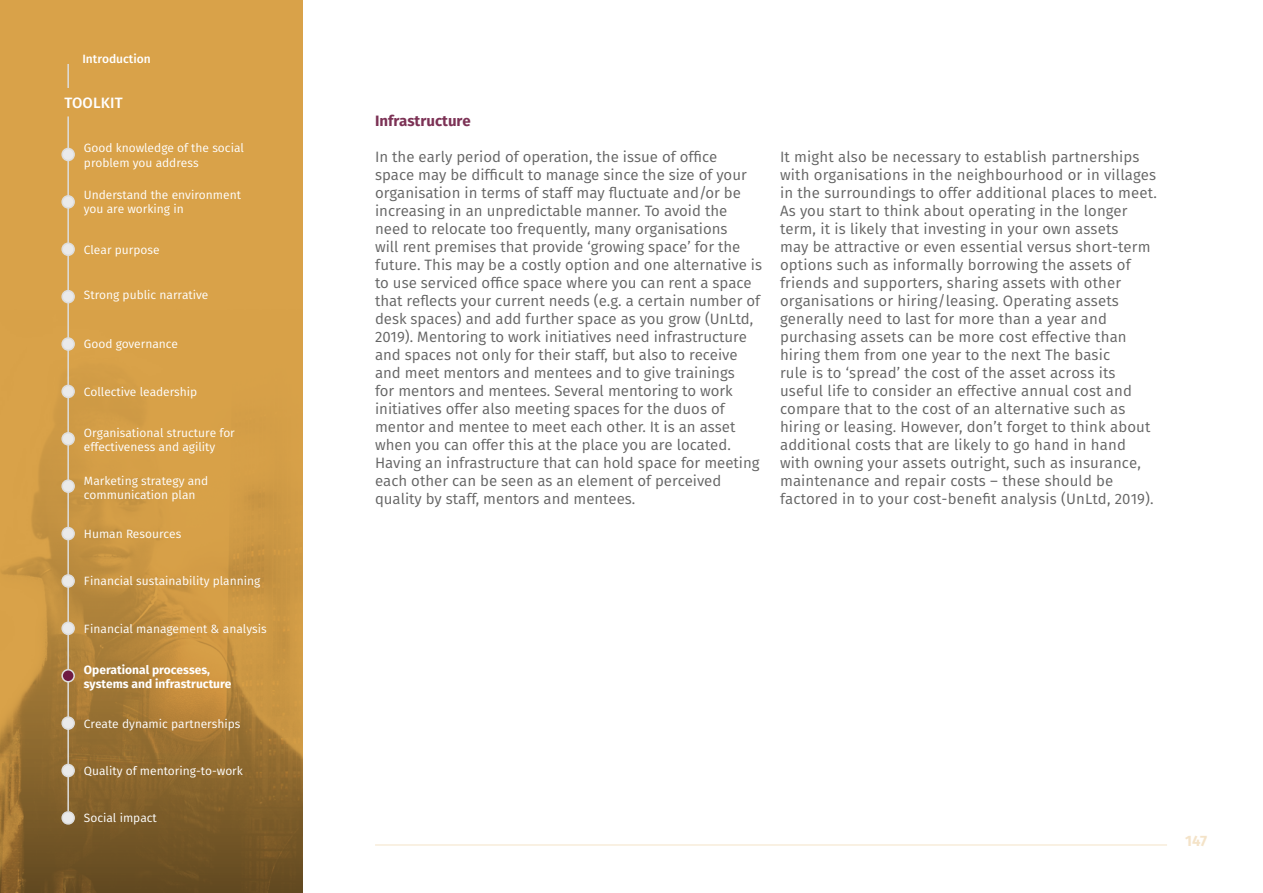
<style>
.page{position:relative;width:1263px;height:893px;background:#fff}
.page>*{position:absolute;margin:0;border:0;box-sizing:border-box;transform-origin:0 0}
.t1{font:15px/18px "Fira Sans";color:#646464}
.t2{font:700 15px "Fira Sans";color:#7c3255}
.t3{font:500 15px "Fira Sans";letter-spacing:.01em;color:#fff}
.t4{font:700 15px "Fira Sans";color:#f4e3c8}
.t5{font:12px/14.4px "Fira Sans";color:#fff}
.t6{font:700 12px/14.4px "Fira Sans";color:#fff}
.t7{font:500 12px "Fira Sans";color:#fff}
</style>
<div class="page">
<svg style="left:0;top:0;width:303px;height:893px;fill:#d7a148"></svg>
<hr style="left:67px;top:116px;width:2px;height:695px;background:#dedede">
<div style="left:62px;top:148px;width:12px;height:12px;background:#eaeaea;border-radius:50%"></div>
<div style="left:61px;top:148px;width:14px;height:13px;border:2px solid #dedede;border-radius:50%"></div>
<div style="left:62px;top:196px;width:12px;height:12px;background:#eaeaea;border-radius:50%"></div>
<div style="left:61px;top:195px;width:14px;height:14px;border:2px solid #dedede;border-radius:50%"></div>
<div style="left:62px;top:243px;width:12px;height:12px;background:#eaeaea;border-radius:50%"></div>
<div style="left:61px;top:242px;width:14px;height:14px;border:2px solid #dedede;border-radius:50%"></div>
<div style="left:62px;top:291px;width:12px;height:12px;background:#eaeaea;border-radius:50%"></div>
<div style="left:61px;top:290px;width:14px;height:13px;border:2px solid #dedede;border-radius:50%"></div>
<div style="left:62px;top:385px;width:12px;height:12px;background:#eaeaea;border-radius:50%"></div>
<div style="left:61px;top:385px;width:14px;height:13px;border:2px solid #dedede;border-radius:50%"></div>
<div style="left:62px;top:338px;width:12px;height:12px;background:#eaeaea;border-radius:50%"></div>
<div style="left:61px;top:337px;width:14px;height:14px;border:2px solid #dedede;border-radius:50%"></div>
<div style="left:62px;top:433px;width:12px;height:12px;background:#eaeaea;border-radius:50%"></div>
<div style="left:61px;top:432px;width:14px;height:14px;border:2px solid #dedede;border-radius:50%"></div>
<div style="left:62px;top:480px;width:12px;height:12px;background:#eaeaea;border-radius:50%"></div>
<div style="left:61px;top:479px;width:14px;height:14px;border:2px solid #dedede;border-radius:50%"></div>
<div style="left:62px;top:528px;width:12px;height:12px;background:#eaeaea;border-radius:50%"></div>
<div style="left:61px;top:527px;width:14px;height:13px;border:2px solid #dedede;border-radius:50%"></div>
<div style="left:62px;top:575px;width:12px;height:12px;background:#eaeaea;border-radius:50%"></div>
<div style="left:61px;top:574px;width:14px;height:14px;border:2px solid #dedede;border-radius:50%"></div>
<div style="left:62px;top:622px;width:12px;height:12px;background:#eaeaea;border-radius:50%"></div>
<div style="left:61px;top:622px;width:14px;height:13px;border:2px solid #dedede;border-radius:50%"></div>
<div style="left:62px;top:670px;width:12px;height:12px;background:#6e1b42;border-radius:50%"></div>
<div style="left:61px;top:669px;width:14px;height:13px;border:2px solid #dedede;border-radius:50%"></div>
<div style="left:62px;top:717px;width:12px;height:12px;background:#eaeaea;border-radius:50%"></div>
<div style="left:61px;top:716px;width:14px;height:14px;border:2px solid #dedede;border-radius:50%"></div>
<div style="left:62px;top:764px;width:12px;height:12px;background:#eaeaea;border-radius:50%"></div>
<div style="left:61px;top:764px;width:14px;height:13px;border:2px solid #dedede;border-radius:50%"></div>
<div style="left:62px;top:812px;width:12px;height:12px;background:#eaeaea;border-radius:50%"></div>
<div style="left:61px;top:811px;width:14px;height:14px;border:2px solid #dedede;border-radius:50%"></div>
<hr style="left:67px;top:64px;width:2px;height:24px;background:#dedede">
<hr style="left:375px;top:845px;width:792px;height:1px;background:#f4e3c8">
<p class="t7" style="left:82px;top:51px;width:70px">Introduction</p>
<p class="t3" style="left:64px;top:92px;width:60px">TOOLKIT</p>
<p class="t5" style="left:84px;top:141px;width:162px">Good knowledge of the social problem you address</p>
<p class="t5" style="left:84px;top:187px;width:159px">Understand the environment you are working in</p>
<p class="t5" style="left:84px;top:242px;width:77px">Clear purpose</p>
<p class="t5" style="left:84px;top:288px;width:126px">Strong public narrative</p>
<p class="t5" style="left:84px;top:337px;width:96px">Good governance</p>
<p class="t5" style="left:84px;top:385px;width:115px">Collective leadership</p>
<p class="t5" style="left:84px;top:425px;width:152px">Organisational structure for effectiveness and agility</p>
<p class="t5" style="left:84px;top:473px;width:126px">Marketing strategy and communication plan</p>
<p class="t5" style="left:84px;top:527px;width:99px">Human Resources</p>
<p class="t5" style="left:84px;top:573px;width:178px">Financial sustainability planning</p>
<p class="t5" style="left:84px;top:621px;width:184px">Financial management &amp; analysis</p>
<p class="t6" style="left:84px;top:662px;width:149px">Operational processes, systems and infrastructure</p>
<p class="t5" style="left:84px;top:716px;width:158px">Create dynamic partnerships</p>
<p class="t5" style="left:84px;top:764px;width:161px">Quality of mentoring-to-work</p>
<p class="t5" style="left:84px;top:810px;width:74px">Social impact</p>
<p class="t2" style="left:375px;top:110px;width:97px">Infrastructure</p>
<p class="t1" style="left:375px;top:148px;width:388px">In the early period of operation, the issue of office<br>space may be difficult to manage since the size of your organisation in terms of staff may fluctuate and/or be increasing in an unpredictable manner. To avoid the need to relocate too frequently, many organisations<br>will rent premises that provide ‘growing space’ for the future. This may be a costly option and one alternative is to use serviced office space where you can rent a space that reflects your current needs (e.g. a certain number of desk spaces) and add further space as you grow (UnLtd, 2019). Mentoring to work initiatives need infrastructure and spaces not only for their staff, but also to receive and meet mentors and mentees and to give trainings<br>for mentors and mentees. Several mentoring to work initiatives offer also meeting spaces for the duos of mentor and mentee to meet each other. It is an asset when you can offer this at the place you are located.<br>Having an infrastructure that can hold space for meeting each other can be seen as an element of perceived quality by staff, mentors and mentees.</p>
<p class="t1" style="left:780px;top:148px;width:378px">It might also be necessary to establish partnerships with organisations in the neighbourhood or in villages in the surroundings to offer additional places to meet.<br>As you start to think about operating in the longer term, it is likely that investing in your own assets<br>may be attractive or even essential versus short-term options such as informally borrowing the assets of friends and supporters, sharing assets with other organisations or hiring/leasing. Operating assets generally need to last for more than a year and purchasing assets can be more cost effective than hiring them from one year to the next The basic<br>rule is to ‘spread’ the cost of the asset across its useful life to consider an effective annual cost and compare that to the cost of an alternative such as hiring or leasing. However, don’t forget to think about additional costs that are likely to go hand in hand with owning your assets outright, such as insurance, maintenance and repair costs – these should be factored in to your cost-benefit analysis (UnLtd, 2019).</p>
<p class="t4" style="left:1185px;top:830px;width:24px">147</p>
</div>
